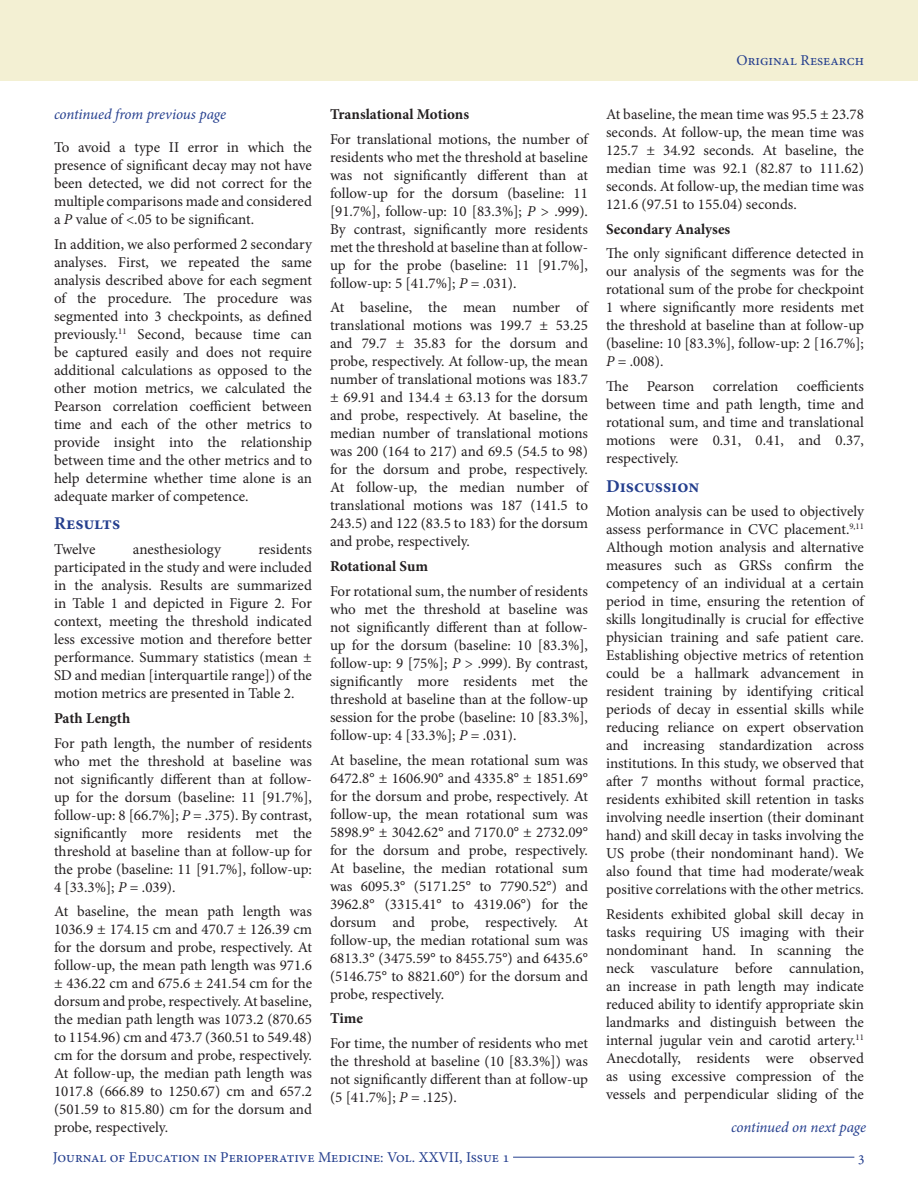
<style>
.page{position:relative;width:918px;height:1188px;background:#fff}
.page>*{position:absolute;margin:0;border:0;box-sizing:border-box;transform-origin:0 0}
.Section_Headings{font:700 18px "Minion Pro";color:#253f8e}
.t1{font:15px/18px "Minion Pro";color:#231f20;text-align:justify}
.t2{font:15px "Minion Pro";color:#253f8e}
.t3{font:700 15px "Minion Pro";letter-spacing:-.005em;color:#231f20}
.t4{font:italic 15px "Minion Pro";letter-spacing:-.01em;color:#253f8e}
.s1{font-style:italic}
</style>
<div class="page">
<hr style="left:513px;top:1157px;width:341px;height:1px;background:#253f8e">
<div style="left:0;top:0;width:918px;height:81px;background:#f3f0d3"></div>
<p class="t4" style="left:54px;top:104px;width:174px">continued from previous page</p>
<p class="t1" style="left:54px;top:139px;width:259px">To avoid a type II error in which the presence of significant decay may not have been detected, we did not correct for the multiple comparisons made and considered a <span class="s1">P</span> value of &lt;.05 to be significant.</p>
<p class="t1" style="left:54px;top:235px;width:260px">In addition, we also performed 2 secondary analyses. First, we repeated the same analysis described above for each segment of the procedure. The procedure was segmented into 3 checkpoints, as defined previously.<sup>11</sup> Second, because time can be captured easily and does not require additional calculations as opposed to the other motion metrics, we calculated the Pearson correlation coefficient between time and each of the other metrics to provide insight into the relationship between time and the other metrics and to help determine whether time alone is an adequate marker of competence.</p>
<p class="Section_Headings" style="left:54px;top:511px;width:68px">Results</p>
<p class="t1" style="left:54px;top:540px;width:43px">Twelve</p>
<p class="t1" style="left:133px;top:540px;width:90px">anesthesiology</p>
<p class="t1" style="left:54px;top:540px;width:260px;text-indent:204px">residents participated in the study and were included in the analysis. Results are summarized in Table 1 and depicted in Figure 2. For context, meeting the threshold indicated less excessive motion and therefore better performance. Summary statistics (mean ± SD and median [interquartile range]) of the motion metrics are presented in Table 2.</p>
<p class="t3" style="left:54px;top:707px;width:78px">Path Length</p>
<p class="t1" style="left:54px;top:734px;width:260px">For path length, the number of residents who met the threshold at baseline was not significantly different than at follow&shy;up for the dorsum (baseline: 11 [91.7%], follow-up: 8 [66.7%]; <span class="s1">P</span> = .375). By contrast, significantly more residents met the threshold at baseline than at follow-up for the probe (baseline: 11 [91.7%], follow-up:<br>4 [33.3%]; <span class="s1">P</span> = .039).</p>
<p class="t1" style="left:54px;top:903px;width:260px">At baseline, the mean path length was 1036.9 ± 174.15 cm and 470.7 ± 126.39 cm for the dorsum and probe, respectively. At follow-up, the mean path length was 971.6 ± 436.22 cm and 675.6 ± 241.54 cm for the dorsum and probe, respectively. At baseline, the median path length was 1073.2 (870.65 to 1154.96) cm and 473.7 (360.51 to 549.48) cm for the dorsum and probe, respectively.<br>At follow-up, the median path length was 1017.8 (666.89 to 1250.67) cm and 657.2 (501.59 to 815.80) cm for the dorsum and probe, respectively.</p>
<p class="t2" style="left:737px;top:50px;width:129px">Original Research</p>
<p class="t3" style="left:330px;top:104px;width:141px">Translational Motions</p>
<p class="t1" style="left:330px;top:130px;width:261px">For translational motions, the number of residents who met the threshold at baseline was not significantly different than at follow-up for the dorsum (baseline: 11 [91.7%], follow-up: 10 [83.3%]; <span class="s1">P</span> &gt; .999).<br>By contrast, significantly more residents met the threshold at baseline than at follow&shy;up for the probe (baseline: 11 [91.7%], follow-up: 5 [41.7%]; <span class="s1">P</span> = .031).</p>
<p class="t1" style="left:330px;top:299px;width:261px">At baseline, the mean number of translational motions was 199.7 ± 53.25 and 79.7 ± 35.83 for the dorsum and probe, respectively. At follow-up, the mean number of translational motions was 183.7 ± 69.91 and 134.4 ± 63.13 for the dorsum and probe, respectively. At baseline, the median number of translational motions was 200 (164 to 217) and 69.5 (54.5 to 98) for the dorsum and probe, respectively.<br>At follow-up, the median number of translational motions was 187 (141.5 to 243.5) and 122 (83.5 to 183) for the dorsum and probe, respectively.</p>
<p class="t3" style="left:330px;top:556px;width:100px">Rotational Sum</p>
<p class="t1" style="left:330px;top:582px;width:260px">For rotational sum, the number of residents who met the threshold at baseline was not significantly different than at follow&shy;up for the dorsum (baseline: 10 [83.3%], follow-up: 9 [75%]; <span class="s1">P</span> &gt; .999). By contrast, significantly more residents met the threshold at baseline than at the follow-up session for the probe (baseline: 10 [83.3%], follow-up: 4 [33.3%]; <span class="s1">P</span> = .031).</p>
<p class="t1" style="left:330px;top:751px;width:260px">At baseline, the mean rotational sum was 6472.8° ± 1606.90° and 4335.8° ± 1851.69° for the dorsum and probe, respectively. At follow-up, the mean rotational sum was 5898.9° ± 3042.62° and 7170.0° ± 2732.09° for the dorsum and probe, respectively.<br>At baseline, the median rotational sum was 6095.3° (5171.25° to 7790.52°) and 3962.8° (3315.41° to 4319.06°) for the dorsum and probe, respectively. At follow-up, the median rotational sum was 6813.3° (3475.59° to 8455.75°) and 6435.6° (5146.75° to 8821.60°) for the dorsum and probe, respectively.</p>
<p class="t3" style="left:330px;top:1008px;width:34px">Time</p>
<p class="t1" style="left:330px;top:1034px;width:260px">For time, the number of residents who met the threshold at baseline (10 [83.3%]) was not significantly different than at follow-up (5 [41.7%]; <span class="s1">P</span> = .125).</p>
<p class="t1" style="left:606px;top:105px;width:260px">At baseline, the mean time was 95.5 ± 23.78 seconds. At follow-up, the mean time was 125.7 ± 34.92 seconds. At baseline, the median time was 92.1 (82.87 to 111.62) seconds. At follow-up, the median time was 121.6 (97.51 to 155.04) seconds.</p>
<p class="t3" style="left:606px;top:218px;width:126px">Secondary Analyses</p>
<p class="t1" style="left:606px;top:245px;width:260px">The only significant difference detected in our analysis of the segments was for the rotational sum of the probe for checkpoint 1 where significantly more residents met the threshold at baseline than at follow-up (baseline: 10 [83.3%], follow-up: 2 [16.7%]; <span class="s1">P</span> = .008).</p>
<p class="t1" style="left:606px;top:377px;width:260px">The Pearson correlation coefficients between time and path length, time and rotational sum, and time and translational motions were 0.31, 0.41, and 0.37, respectively.</p>
<p class="Section_Headings" style="left:606px;top:473px;width:95px">Discussion</p>
<p class="t1" style="left:606px;top:503px;width:261px">Motion analysis can be used to objectively assess performance in CVC placement.<sup>9,11<br></sup>Although motion analysis and alternative measures such as GRSs confirm the competency of an individual at a certain period in time, ensuring the retention of skills longitudinally is crucial for effective physician training and safe patient care.<br>Establishing objective metrics of retention could be a hallmark advancement in resident training by identifying critical periods of decay in essential skills while reducing reliance on expert observation and increasing standardization across institutions. In this study, we observed that after 7 months without formal practice, residents exhibited skill retention in tasks involving needle insertion (their dominant hand) and skill decay in tasks involving the US probe (their nondominant hand). We also found that time had moderate/weak positive correlations with the other metrics.</p>
<p class="t1" style="left:606px;top:905px;width:260px">Residents exhibited global skill decay in tasks requiring US imaging with their nondominant hand. In scanning the neck vasculature before cannulation, an increase in path length may indicate reduced ability to identify appropriate skin landmarks and distinguish between the internal jugular vein and carotid artery.<sup>11<br></sup>Anecdotally, residents were observed as using excessive compression of the vessels and perpendicular sliding of the</p>
<p class="t4" style="left:731px;top:1117px;width:137px">continued on next page</p>
<p class="t2" style="left:53px;top:1147px;width:458px">Journal of Education in Perioperative Medicine: Vol. XXVII, Issue 1</p>
<p class="t2" style="left:858px;top:1147px;width:9px">3</p>
</div>
